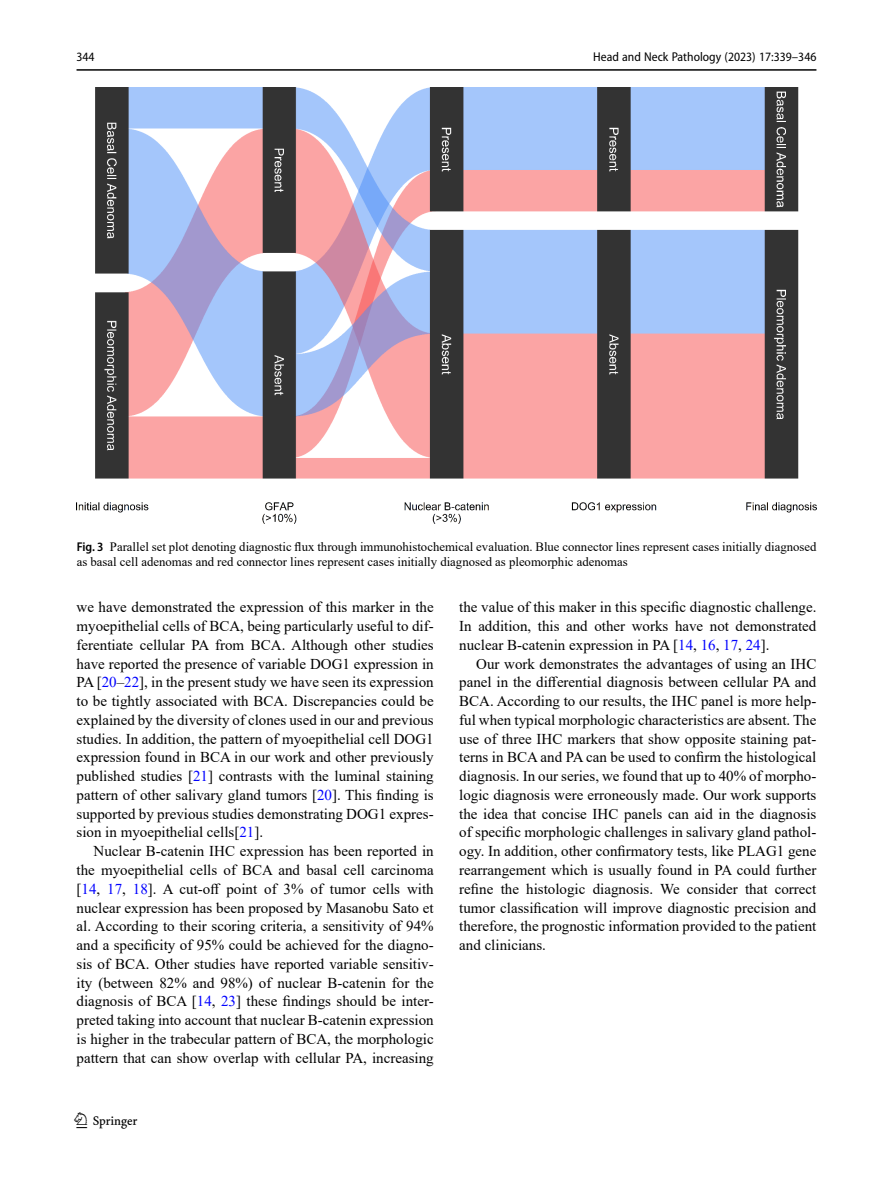
<style>
.page{position:relative;width:893px;height:1187px;background:#fff}
.page>*{position:absolute;margin:0;border:0;box-sizing:border-box;transform-origin:0 0}
.t1{font:22.5px "Springnew";color:#000}
.Body_Text_Indent{font:15px/18.8px "Times New Roman";color:#000;text-align:justify}
.Figure_Caption{font:12.75px/15px "Times New Roman";color:#000}
.t2{font:semi-condensed 12.75px "Myriad Pro";color:#000}
.s1{font-family:"Myriad Pro";font-weight:600;font-stretch:semi-condensed}
.s2{color:#00f}
</style>
<div class="page">
<hr style="left:77px;top:69px;width:739px;height:2px;background:#000">
<img style="left:77px;top:87px;width:740px;height:436px">
<p class="t2" style="left:77px;top:49px;width:20px">344</p>
<p class="t2" style="left:593px;top:49px;width:225px">Head and Neck Pathology (2023) 17:339–346</p>
<p class="Figure_Caption" style="left:77px;top:538px;width:741px"><span class="s1">Fig. 3</span> Parallel set plot denoting diagnostic flux through immunohistochemical evaluation. Blue connector lines represent cases initially diagnosed as basal cell adenomas and red connector lines represent cases initially diagnosed as pleomorphic adenomas</p>
<p class="Body_Text_Indent" style="left:77px;top:597px;width:359px">we have demonstrated the expression of this marker in the myoepithelial cells of BCA, being particularly useful to dif&shy;ferentiate cellular PA from BCA. Although other studies have reported the presence of variable DOG1 expression in PA [<span class="s2">20</span>–<span class="s2">22</span>], in the present study we have seen its expression to be tightly associated with BCA. Discrepancies could be explained by the diversity of clones used in our and previous studies. In addition, the pattern of myoepithelial cell DOG1 expression found in BCA in our work and other previously published studies [<span class="s2">21</span>] contrasts with the luminal staining pattern of other salivary gland tumors [<span class="s2">20</span>]. This finding is supported by previous studies demonstrating DOG1 expres&shy;sion in myoepithelial cells[<span class="s2">21</span>].</p>
<p class="Body_Text_Indent" style="left:77px;top:841px;width:359px;text-indent:17px">Nuclear B-catenin IHC expression has been reported in the myoepithelial cells of BCA and basal cell carcinoma [<span class="s2">14</span>, <span class="s2">17</span>, <span class="s2">18</span>]. A cut-off point of 3% of tumor cells with nuclear expression has been proposed by Masanobu Sato et al. According to their scoring criteria, a sensitivity of 94% and a specificity of 95% could be achieved for the diagno&shy;sis of BCA. Other studies have reported variable sensitiv&shy;ity (between 82% and 98%) of nuclear B-catenin for the diagnosis of BCA [<span class="s2">14</span>, <span class="s2">23</span>] these findings should be inter&shy;preted taking into account that nuclear B-catenin expression is higher in the trabecular pattern of BCA, the morphologic pattern that can show overlap with cellular PA, increasing</p>
<h1 class="t1" style="left:77px;top:1107px;width:63px">1 3</h1>
<p class="Body_Text_Indent" style="left:459px;top:597px;width:359px">the value of this maker in this specific diagnostic challenge.<br>In addition, this and other works have not demonstrated nuclear B-catenin expression in PA [<span class="s2">14</span>, <span class="s2">16</span>, <span class="s2">17</span>, <span class="s2">24</span>].</p>
<p class="Body_Text_Indent" style="left:459px;top:653px;width:359px;text-indent:17px">Our work demonstrates the advantages of using an IHC panel in the differential diagnosis between cellular PA and BCA. According to our results, the IHC panel is more help&shy;ful when typical morphologic characteristics are absent. The use of three IHC markers that show opposite staining pat&shy;terns in BCA and PA can be used to confirm the histological diagnosis. In our series, we found that up to 40% of morpho&shy;logic diagnosis were erroneously made. Our work supports the idea that concise IHC panels can aid in the diagnosis of specific morphologic challenges in salivary gland pathol&shy;ogy. In addition, other confirmatory tests, like PLAG1 gene rearrangement which is usually found in PA could further refine the histologic diagnosis. We consider that correct tumor classification will improve diagnostic precision and therefore, the prognostic information provided to the patient and clinicians.</p>
</div>
